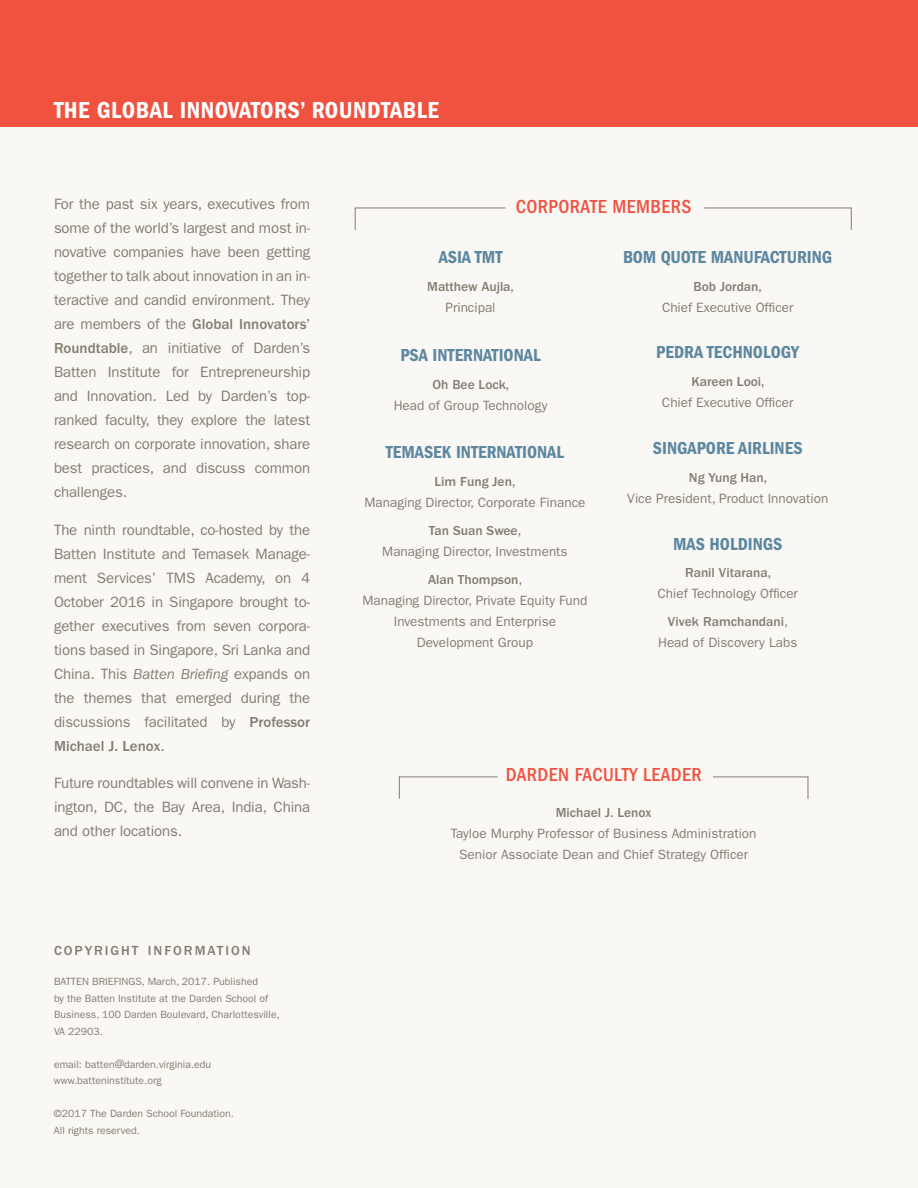
<style>
.page{position:relative;width:918px;height:1188px;background:#fff}
.page>*{position:absolute;margin:0;border:0;box-sizing:border-box;transform-origin:0 0}
.t1{font:24px "ITC Franklin Gothic Std Dm Cd";letter-spacing:.02em;color:#fff}
.t2{font:500 condensed 19.5px "ITC Franklin Gothic Std";letter-spacing:.02em;color:#f05240}
.t3{font:18px "ITC Franklin Gothic Std Dm Cd";color:#5c87a1}
.t4{font:15px/24px "ITC Franklin Gothic Std";letter-spacing:-.01em;color:#837d70;text-align:justify}
.t5{font:500 13.65px "ITC Franklin Gothic Std";letter-spacing:.145em;color:#837d6f}
.t6{font:13.5px/27.8px "ITC Franklin Gothic Std";color:#837d70;text-align:center}
.t7{font:500 13.5px "ITC Franklin Gothic Std";color:#837d70}
.t8{font:10.5px/16.5px "ITC Franklin Gothic Std";color:#837d6f}
.s1{font-weight:500}
.s2{font-style:italic}
.s3{font-size:12px}
</style>
<div class="page">
<div style="left:0;top:127px;width:918px;height:1061px;background:#faf8f5"></div>
<div style="left:0;top:0;width:918px;height:127px;background:#f05240"></div>
<svg style="left:704px;top:208px;width:148px;height:22px"></svg>
<svg style="left:713px;top:777px;width:95px;height:22px"></svg>
<svg style="left:355px;top:208px;width:151px;height:22px"></svg>
<svg style="left:399px;top:777px;width:99px;height:22px"></svg>
<h1 class="t1" style="left:54px;top:96px;width:386px">THE GLOBAL INNOVATORS’ ROUNDTABLE</h1>
<p class="t4" style="left:54px;top:192px;width:258px">For the past six years, executives from some of the world’s largest and most in&shy;novative companies have been getting together to talk about innovation in an in&shy;teractive and candid environment. They are members of the <span class="s1">Global Innovators’ Roundtable</span>, an initiative of Darden’s Batten Institute for Entrepreneurship and Innovation. Led by Darden’s top&shy;ranked faculty, they explore the latest research on corporate innovation, share best practices, and discuss common challenges.</p>
<p class="t4" style="left:54px;top:518px;width:258px">The ninth roundtable, co-hosted by the Batten Institute and Temasek Manage&shy;ment Services’ TMS Academy, on 4<br>October 2016 in Singapore brought to&shy;gether executives from seven corpora&shy;tions based in Singapore, Sri Lanka and China. This <span class="s2">Batten Briefing</span> expands on the themes that emerged during the discussions facilitated by <span class="s1">Professor Michael J. Lenox</span>.</p>
<p class="t4" style="left:54px;top:771px;width:258px">Future roundtables will convene in Wash&shy;ington, DC, the Bay Area, India, China and other locations.</p>
<p class="t5" style="left:54px;top:943px;width:198px">COPYRIGHT INFORMATION</p>
<p class="t8" style="left:54px;top:974px;width:227px">BATTEN BRIEFINGS, March, 2017. Published<br>by the Batten Institute at the Darden School of Business, 100 Darden Boulevard, Charlottesville, VA 22903.</p>
<p class="t8" style="left:54px;top:1056px;width:159px">email: batten<span class="s3">@</span>darden.virginia.edu www.batteninstitute.org</p>
<p class="t8" style="left:54px;top:1106px;width:181px">©2017 The Darden School Foundation.<br>All rights reserved.</p>
<h2 class="t2" style="left:516px;top:195px;width:177px">CORPORATE MEMBERS</h2>
<p class="t3" style="left:439px;top:247px;width:65px">ASIA TMT</p>
<p class="t7" style="left:427px;top:279px;width:88px">Matthew Aujla,</p>
<p class="t6" style="left:446px;top:293px;width:51px">Principal</p>
<p class="t3" style="left:400px;top:345px;width:142px">PSA INTERNATIONAL</p>
<p class="t7" style="left:432px;top:377px;width:78px">Oh Bee Lock,</p>
<p class="t6" style="left:394px;top:392px;width:155px">Head of Group Technology</p>
<p class="t3" style="left:386px;top:442px;width:180px">TEMASEK INTERNATIONAL</p>
<p class="t7" style="left:435px;top:474px;width:82px">Lim Fung Jen,</p>
<p class="t6" style="left:364px;top:489px;width:222px">Managing Director, Corporate Finance<br><span class="s1">Tan Suan Swee</span>,</p>
<p class="t6" style="left:382px;top:538px;width:187px">Managing Director, Investments<br><span class="s1">Alan Thompson</span>,</p>
<p class="t6" style="left:362px;top:590px;width:227px;line-height:21px">Managing Director, Private Equity Fund<br>Investments and Enterprise<br>Development Group</p>
<p class="t3" style="left:623px;top:247px;width:211px">BOM QUOTE MANUFACTURING</p>
<p class="t7" style="left:694px;top:279px;width:70px">Bob Jordan,</p>
<p class="t6" style="left:662px;top:293px;width:133px">Chief Executive Officer</p>
<p class="t3" style="left:656px;top:342px;width:144px">PEDRA TECHNOLOGY</p>
<p class="t7" style="left:692px;top:374px;width:75px">Kareen Looi,</p>
<p class="t6" style="left:662px;top:389px;width:133px">Chief Executive Officer</p>
<p class="t3" style="left:653px;top:438px;width:151px">SINGAPORE AIRLINES</p>
<p class="t7" style="left:689px;top:470px;width:80px">Ng Yung Han,</p>
<p class="t6" style="left:627px;top:484px;width:203px">Vice President, Product Innovation</p>
<p class="t3" style="left:673px;top:533px;width:111px">MAS HOLDINGS</p>
<p class="t7" style="left:685px;top:565px;width:88px">Ranil Vitarana,</p>
<p class="t6" style="left:658px;top:580px;width:142px">Chief Technology Officer<br><span class="s1">Vivek Ramchandani</span>,</p>
<p class="t6" style="left:658px;top:629px;width:141px">Head of Discovery Labs</p>
<h2 class="t2" style="left:506px;top:764px;width:198px">DARDEN FACULTY LEADER</h2>
<p class="t7" style="left:556px;top:805px;width:97px">Michael J. Lenox</p>
<p class="t6" style="left:451px;top:823px;width:307px;line-height:21px">Tayloe Murphy Professor of Business Administration<br>Senior Associate Dean and Chief Strategy Officer</p>
</div>
